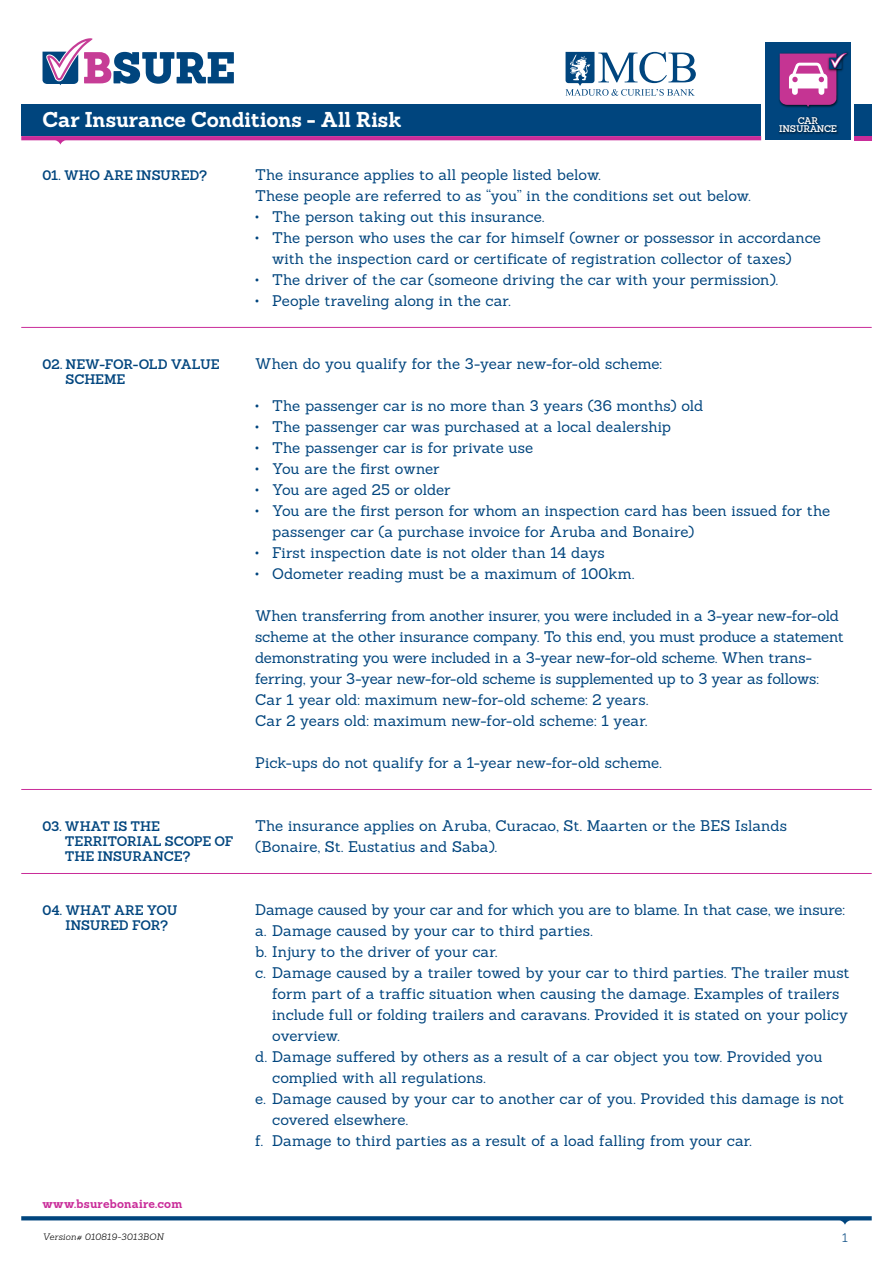
<style>
.page{position:relative;width:893px;height:1263px;background:#fff}
.page>*{position:absolute;margin:0;border:0;box-sizing:border-box;transform-origin:0 0}
.t1{font:700 21px "Sanchez";color:#fff}
.Body{font:15px/21px "Sanchez";color:#00457e}
.Kop{font:600 13.5px/15px "Sanchez";letter-spacing:-.01em;color:#00457e}
.t2{font:700 12px "Sanchez";letter-spacing:.015em;color:#c92c99}
.t3{font:300 12px "Sanchez";color:#00457e}
.t4{font:600 9.45px/8.9px "Sanchez";letter-spacing:-.035em;color:#fff;text-align:center}
.t5{font:italic 300 9px "Sanchez";letter-spacing:.015em;color:#000}
</style>
<div class="page">
<svg style="left:21px;top:1216px;width:851px;height:9px"></svg>
<hr style="left:21px;top:327px;width:851px;height:1px;background:#c92c99">
<hr style="left:21px;top:789px;width:851px;height:1px;background:#c92c99">
<hr style="left:21px;top:873px;width:851px;height:1px;background:#c92c99">
<svg style="left:21px;top:136px;width:740px;height:9px"></svg>
<div style="left:21px;top:105px;width:740px;height:31px;background:#00457e"></div>
<div style="left:855px;top:105px;width:17px;height:31px;background:#00457e"></div>
<hr style="left:855px;top:136px;width:17px;height:4px;background:#c92c99">
<div style="left:765px;top:43px;width:85px;height:97px;background:#00457e"></div>
<img style="left:779px;top:53px;width:51px;height:56px">
<svg style="left:780px;top:53px;width:67px;height:54px;background:#a75e9f"></svg>
<img style="left:779px;top:116px;width:60px;height:18px">
<svg style="left:43px;top:38px;width:191px;height:47px"></svg>
<svg style="left:566px;top:52px;width:130px;height:44px"></svg>
<p class="t1" style="left:43px;top:105px;width:360px">Car Insurance Conditions - All Risk</p>
<p class="t4" style="left:779px;top:116px;width:59px">CAR<br>INSURANCE</p>
<p class="Kop" style="left:43px;top:168px;width:166px">01. WHO ARE INSURED?</p>
<p class="Body" style="left:255px;top:164px;width:347px">The insurance applies to all people listed below.</p>
<p class="Body" style="left:255px;top:185px;width:497px">These people are referred to as “you” in the conditions set out below.</p>
<p class="Body" style="left:255px;top:206px;width:291px">• The person taking out this insurance.</p>
<p class="Body" style="left:272px;top:227px;width:550px;text-indent:-17px">• The person who uses the car for himself (owner or possessor in accordance with the inspection card or certificate of registration collector of taxes)</p>
<p class="Body" style="left:255px;top:269px;width:524px">• The driver of the car (someone driving the car with your permission).</p>
<p class="Body" style="left:255px;top:290px;width:257px">• People traveling along in the car.</p>
<p class="Kop" style="left:66px;top:357px;width:156px;text-indent:-23px">02. NEW-FOR-OLD VALUE<br>SCHEME</p>
<p class="Body" style="left:255px;top:353px;width:409px">When do you qualify for the 3-year new-for-old scheme:</p>
<p class="Body" style="left:255px;top:395px;width:450px">• The passenger car is no more than 3 years (36 months) old</p>
<p class="Body" style="left:255px;top:416px;width:417px">• The passenger car was purchased at a local dealership</p>
<p class="Body" style="left:255px;top:437px;width:279px">• The passenger car is for private use</p>
<p class="Body" style="left:255px;top:458px;width:186px">• You are the first owner</p>
<p class="Body" style="left:255px;top:479px;width:197px">• You are aged 25 or older</p>
<p class="Body" style="left:272px;top:500px;width:560px;text-indent:-17px">• You are the first person for whom an inspection card has been issued for the passenger car (a purchase invoice for Aruba and Bonaire)</p>
<p class="Body" style="left:255px;top:542px;width:351px">• First inspection date is not older than 14 days</p>
<p class="Body" style="left:255px;top:563px;width:381px">• Odometer reading must be a maximum of 100km.</p>
<p class="Body" style="left:255px;top:605px;width:590px">When transferring from another insurer, you were included in a 3-year new-for-old scheme at the other insurance company. To this end, you must produce a statement demonstrating you were included in a 3-year new-for-old scheme. When trans&shy;ferring, your 3-year new-for-old scheme is supplemented up to 3 year as follows:</p>
<p class="Body" style="left:255px;top:689px;width:395px">Car 1 year old: maximum new-for-old scheme: 2 years.</p>
<p class="Body" style="left:255px;top:710px;width:394px">Car 2 years old: maximum new-for-old scheme: 1 year.</p>
<p class="Body" style="left:255px;top:752px;width:408px">Pick-ups do not qualify for a 1-year new-for-old scheme.</p>
<p class="Kop" style="left:65px;top:819px;width:170px;text-indent:-22px">03. WHAT IS THE<br>TERRITORIAL SCOPE OF<br>THE INSURANCE?</p>
<p class="Body" style="left:255px;top:815px;width:533px">The insurance applies on Aruba, Curacao, St. Maarten or the BES Islands (Bonaire, St. Eustatius and Saba).</p>
<p class="Kop" style="left:65px;top:903px;width:114px;text-indent:-23px">04. WHAT ARE YOU<br>INSURED FOR?</p>
<p class="Body" style="left:255px;top:899px;width:591px">Damage caused by your car and for which you are to blame. In that case, we insure:</p>
<p class="Body" style="left:255px;top:920px;width:339px">a. Damage caused by your car to third parties.</p>
<p class="Body" style="left:255px;top:941px;width:244px">b. Injury to the driver of your car.</p>
<p class="Body" style="left:272px;top:962px;width:579px;text-indent:-17px">c. Damage caused by a trailer towed by your car to third parties. The trailer must form part of a traffic situation when causing the damage. Examples of trailers include full or folding trailers and caravans. Provided it is stated on your policy overview.</p>
<p class="Body" style="left:272px;top:1046px;width:552px;text-indent:-17px">d. Damage suffered by others as a result of a car object you tow. Provided you complied with all regulations.</p>
<p class="Body" style="left:272px;top:1088px;width:574px;text-indent:-17px">e. Damage caused by your car to another car of you. Provided this damage is not covered elsewhere.</p>
<p class="Body" style="left:255px;top:1130px;width:498px">f. Damage to third parties as a result of a load falling from your car.</p>
<p class="t2" style="left:43px;top:1195px;width:141px">www.bsurebonaire.com</p>
<p class="t5" style="left:43px;top:1231px;width:123px">Version# 010819-3013BON</p>
<p class="t3" style="left:842px;top:1230px;width:7px">1</p>
</div>
